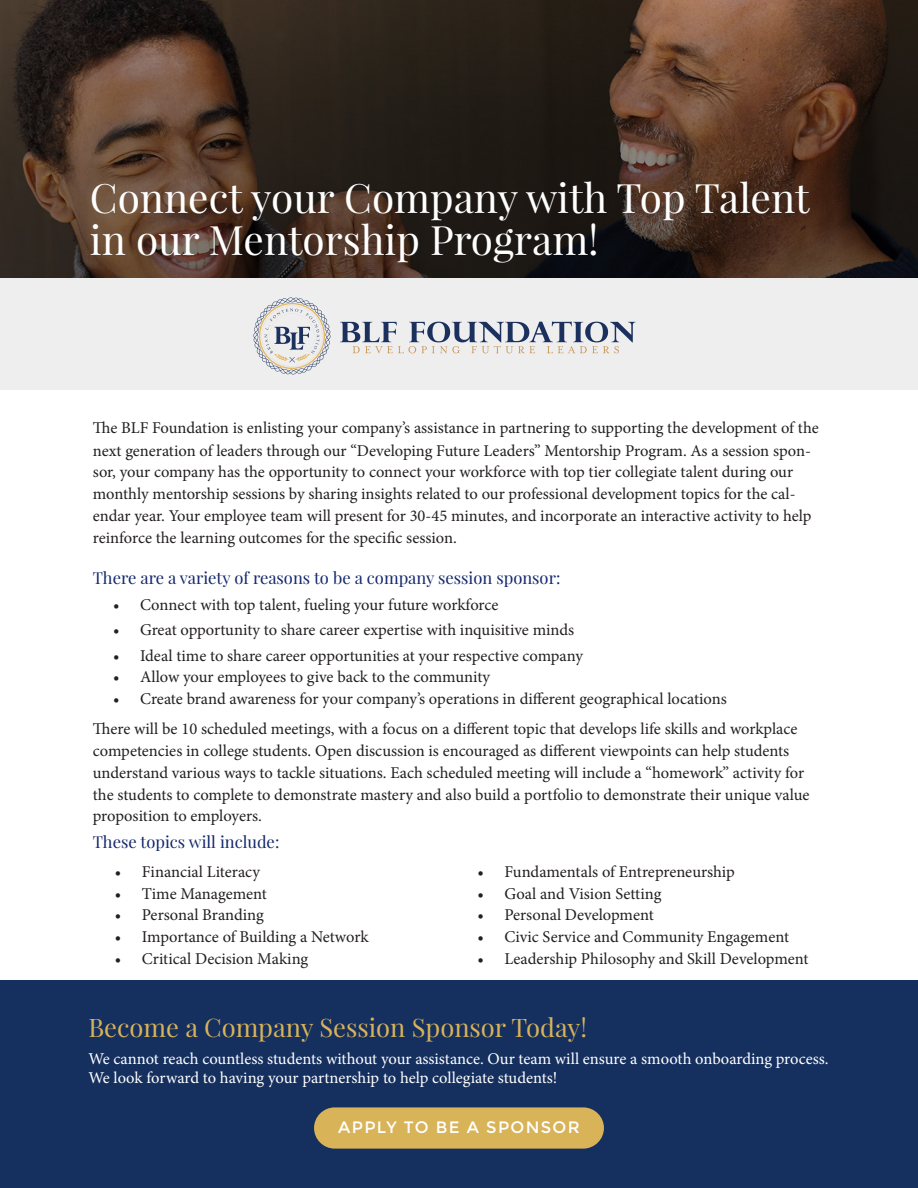
<style>
.page{position:relative;width:918px;height:1188px;background:#fff}
.page>*{position:absolute;margin:0;border:0;box-sizing:border-box;transform-origin:0 0}
.t1{font:40.5px/42px "Playfair Display";color:#fff}
.t2{font:25.5px "Playfair Display";color:#d9b358}
.t3{font:16.5px/21.9px "Minion Pro";color:#231f20}
.t4{font:16.5px/19.8px "Minion Pro";letter-spacing:-.005em;color:#fff}
.t5{font:16.5px "Playfair Display";color:#12266c}
.t6{font:16.5px "Montserrat";letter-spacing:.08em;color:#fff}
</style>
<div class="page">
<img style="left:0;top:0;width:918px;height:278px">
<div style="left:0;top:981px;width:918px;height:207px;background:#15305f"></div>
<div style="left:314px;top:1107px;width:290px;height:42px;background:#d9b358;border-radius:21px"></div>
<div style="left:0;top:278px;width:918px;height:112px;background:#eeeeef"></div>
<svg style="left:253px;top:297px;width:77px;height:77px"></svg>
<svg style="left:340px;top:322px;width:296px;height:31px"></svg>
<p class="t1" style="left:90px;top:176px;width:721px">Connect your Company with Top Talent in our Mentorship Program!</p>
<p class="t3" style="left:93px;top:417px;width:727px">The BLF Foundation is enlisting your company’s assistance in partnering to supporting the development of the next generation of leaders through our “Developing Future Leaders” Mentorship Program. As a session spon&shy;sor, your company has the opportunity to connect your workforce with top tier collegiate talent during our monthly mentorship sessions by sharing insights related to our professional development topics for the cal&shy;endar year. Your employee team will present for 30-45 minutes, and incorporate an interactive activity to help reinforce the learning outcomes for the specific session.</p>
<p class="t5" style="left:93px;top:568px;width:469px">There are a variety of reasons to be a company session sponsor:</p>
<p class="t3" style="left:113px;top:594px;width:387px">• Connect with top talent, fueling your future workforce</p>
<p class="t3" style="left:113px;top:619px;width:463px">• Great opportunity to share career expertise with inquisitive minds</p>
<p class="t3" style="left:113px;top:645px;width:471px">• Ideal time to share career opportunities at your respective company</p>
<p class="t3" style="left:113px;top:666px;width:379px">• Allow your employees to give back to the community</p>
<p class="t3" style="left:113px;top:688px;width:615px">• Create brand awareness for your company’s operations in different geographical locations</p>
<p class="t3" style="left:93px;top:718px;width:718px">There will be 10 scheduled meetings, with a focus on a different topic that develops life skills and workplace competencies in college students. Open discussion is encouraged as different viewpoints can help students understand various ways to tackle situations. Each scheduled meeting will include a “homework” activity for the students to complete to demonstrate mastery and also build a portfolio to demonstrate their unique value proposition to employers.</p>
<p class="t5" style="left:93px;top:832px;width:188px">These topics will include:</p>
<p class="t3" style="left:115px;top:861px;width:147px">• Financial Literacy</p>
<p class="t3" style="left:115px;top:882px;width:154px">• Time Management</p>
<p class="t3" style="left:115px;top:904px;width:150px">• Personal Branding</p>
<p class="t3" style="left:115px;top:926px;width:255px">• Importance of Building a Network</p>
<p class="t3" style="left:115px;top:948px;width:195px">• Critical Decision Making</p>
<p class="t3" style="left:478px;top:861px;width:259px">• Fundamentals of Entrepreneurship</p>
<p class="t3" style="left:478px;top:882px;width:185px">• Goal and Vision Setting</p>
<p class="t3" style="left:478px;top:904px;width:178px">• Personal Development</p>
<p class="t3" style="left:478px;top:926px;width:313px">• Civic Service and Community Engagement</p>
<p class="t3" style="left:478px;top:948px;width:333px">• Leadership Philosophy and Skill Development</p>
<p class="t2" style="left:88px;top:1011px;width:500px">Become a Company Session Sponsor Today!</p>
<p class="t4" style="left:88px;top:1048px;width:742px">We cannot reach countless students without your assistance. Our team will ensure a smooth onboarding process.<br>We look forward to having your partnership to help collegiate students!</p>
<p class="t6" style="left:338px;top:1117px;width:243px">APPLY TO BE A SPONSOR</p>
</div>
